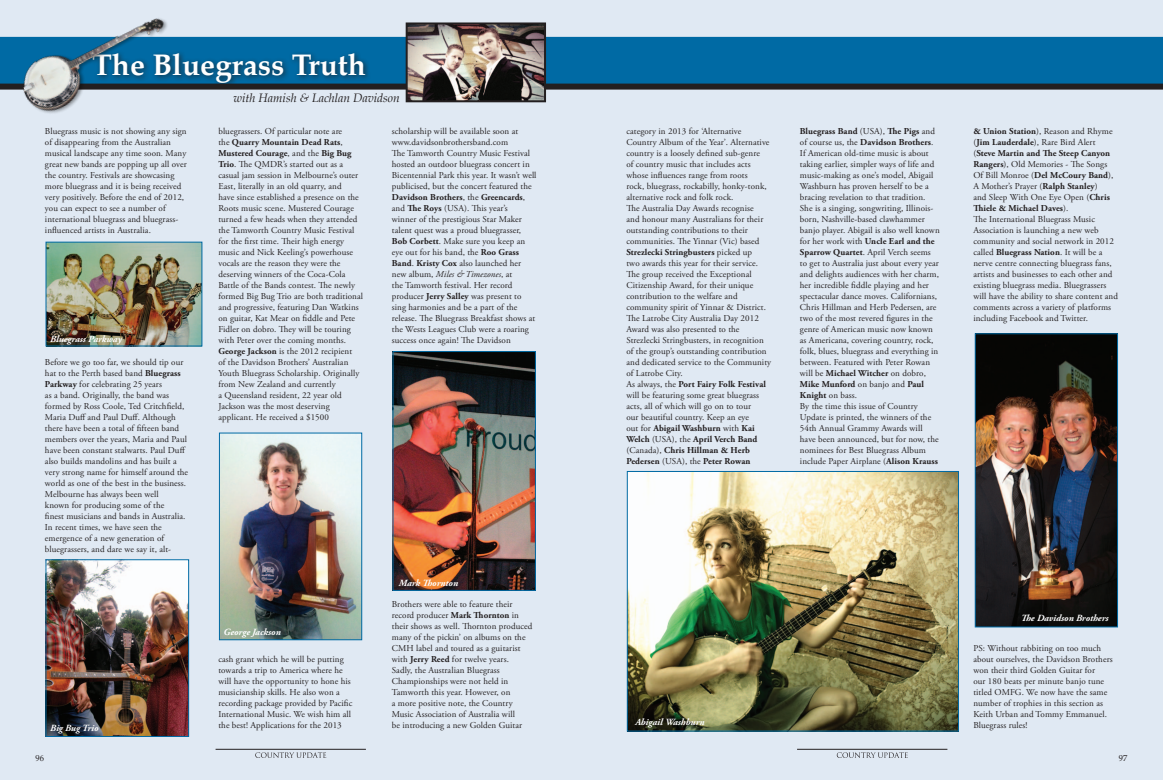
<style>
.page{position:relative;width:1163px;height:780px;background:#fff}
.page>*{position:absolute;margin:0;border:0;box-sizing:border-box;transform-origin:0 0}
.t1{font:700 29.7px "Palatino";color:#fff}
.t2{font:italic 12px "Palatino";color:#231f20}
.t3{font:italic 700 9.4px "Adobe Garamond Pro";color:#fff}
.t4{font:9px/11px "Adobe Garamond Pro";letter-spacing:.01em;color:#231f20}
.t5{font:8.5px "Palatino";color:#231f20}
.s1{font-weight:700}
.s2{font-style:italic}
</style>
<div class="page">
<div style="left:0;top:0;width:1162px;height:780px;background:#e0e9f3"></div>
<div style="left:198px;top:37px;width:964px;height:47px;background:#006aa4"></div>
<div style="left:0;top:84px;width:1162px;height:6px;background:#231f20"></div>
<div style="left:89px;top:50px;width:283px;height:40px;background:#231f20;opacity:.75"></div>
<img style="left:408px;top:25px;width:135px;height:74px">
<div style="left:405px;top:22px;width:141px;height:80px;border:2px solid #231f20"></div>
<img style="left:0;top:18px;width:198px;height:95px">
<hr style="left:797px;top:749px;width:150px;height:1px;background:#231f20">
<svg style="left:836px;top:752px;width:71px;height:6px"></svg>
<hr style="left:215px;top:749px;width:151px;height:1px;background:#231f20">
<svg style="left:255px;top:752px;width:71px;height:6px"></svg>
<img style="left:628px;top:473px;width:328px;height:256px">
<div style="left:626px;top:471px;width:332px;height:260px;border:1px solid #006aa4"></div>
<img style="left:47px;top:561px;width:140px;height:174px">
<div style="left:45px;top:559px;width:144px;height:178px;border:1px solid #006aa4"></div>
<img style="left:47px;top:243px;width:153px;height:101px">
<img style="left:221px;top:434px;width:139px;height:204px">
<div style="left:219px;top:432px;width:143px;height:208px;border:1px solid #006aa4"></div>
<img style="left:976px;top:335px;width:139px;height:290px">
<div style="left:974px;top:333px;width:143px;height:294px;border:1px solid #006aa4"></div>
<img style="left:394px;top:353px;width:140px;height:236px">
<div style="left:392px;top:351px;width:144px;height:240px;border:1px solid #006aa4"></div>
<h1 class="t1" style="left:92px;top:39px;width:275px">The Bluegrass Truth</h1>
<h2 class="t2" style="left:233px;top:89px;width:168px">with Hamish &amp; Lachlan Davidson</h2>
<p class="t4" style="left:45px;top:126px;width:143px">Bluegrass music is not showing any sign of disappearing from the Australian musical landscape any time soon. Many great new bands are popping up all over the country. Festivals are showcasing more bluegrass and it is being received very positively. Before the end of 2012, you can expect to see a number of international bluegrass and bluegrass&shy;influenced artists in Australia.</p>
<p class="t3" style="left:50px;top:333px;width:73px">Bluegrass Parkway</p>
<p class="t4" style="left:45px;top:357px;width:145px">Before we go too far, we should tip our hat to the Perth based band <span class="s1">Bluegrass Parkway</span> for celebrating 25 years<br>as a band. Originally, the band was formed by Ross Coole, Ted Critchfield, Maria Duff and Paul Duff. Although there have been a total of fifteen band members over the years, Maria and Paul have been constant stalwarts. Paul Duff also builds mandolins and has built a very strong name for himself around the world as one of the best in the business.<br>Melbourne has always been well<br>known for producing some of the<br>finest musicians and bands in Australia.<br>In recent times, we have seen the emergence of a new generation of bluegrassers, and dare we say it, alt-</p>
<p class="t3" style="left:50px;top:722px;width:50px">Big Bug Trio</p>
<p class="t4" style="left:218px;top:126px;width:146px">bluegrassers. Of particular note are<br>the <span class="s1">Quarry Mountain Dead Rats</span>, <span class="s1">Mustered Courage</span>, and the <span class="s1">Big Bug Trio</span>. The QMDR’s started out as a casual jam session in Melbourne’s outer East, literally in an old quarry, and<br>have since established a presence on the Roots music scene. Mustered Courage turned a few heads when they attended the Tamworth Country Music Festival for the first time. Their high energy music and Nick Keeling’s powerhouse vocals are the reason they were the deserving winners of the Coca-Cola Battle of the Bands contest. The newly formed Big Bug Trio are both traditional and progressive, featuring Dan Watkins on guitar, Kat Mear on fiddle and Pete Fidler on dobro. They will be touring with Peter over the coming months.<br><span class="s1">George Jackson</span> is the 2012 recipient<br>of the Davidson Brothers’ Australian Youth Bluegrass Scholarship. Originally from New Zealand and currently<br>a Queensland resident, 22 year old Jackson was the most deserving applicant. He received a $1500</p>
<p class="t4" style="left:392px;top:126px;width:146px">scholarship will be available soon at www.davidsonbrothersband.com<br>The Tamworth Country Music Festival hosted an outdoor bluegrass concert in Bicentennial Park this year. It wasn’t well publicised, but the concert featured the <span class="s1">Davidson Brothers</span>, the <span class="s1">Greencards</span>, and <span class="s1">The Roys</span> (USA). This year’s<br>winner of the prestigious Star Maker talent quest was a proud bluegrasser, <span class="s1">Bob Corbett</span>. Make sure you keep an eye out for his band, the <span class="s1">Roo Grass Band</span>. <span class="s1">Kristy Cox</span> also launched her new album, <span class="s2">Miles &amp; Timezones</span>, at<br>the Tamworth festival. Her record producer <span class="s1">Jerry Salley</span> was present to sing harmonies and be a part of the release. The Bluegrass Breakfast shows at the Wests Leagues Club were a roaring success once again! The Davidson</p>
<p class="t3" style="left:223px;top:626px;width:59px">George Jackson</p>
<p class="t4" style="left:218px;top:654px;width:135px">cash grant which he will be putting towards a trip to America where he will have the opportunity to hone his musicianship skills. He also won a recording package provided by Pacific International Music. We wish him all the best! Applications for the 2013</p>
<p class="t3" style="left:399px;top:577px;width:61px">Mark Thornton</p>
<p class="t4" style="left:392px;top:599px;width:142px">Brothers were able to feature their record producer <span class="s1">Mark Thornton</span> in their shows as well. Thornton produced many of the pickin’ on albums on the CMH label and toured as a guitarist with <span class="s1">Jerry Reed</span> for twelve years.<br>Sadly, the Australian Bluegrass Championships were not held in Tamworth this year. However, on<br>a more positive note, the Country Music Association of Australia will<br>be introducing a new Golden Guitar</p>
<p class="t4" style="left:626px;top:126px;width:146px">category in 2013 for ‘Alternative Country Album of the Year’. Alternative country is a loosely defined sub-genre<br>of country music that includes acts whose influences range from roots<br>rock, bluegrass, rockabilly, honky-tonk, alternative rock and folk rock.<br>The Australia Day Awards recognise<br>and honour many Australians for their outstanding contributions to their communities. The Yinnar (Vic) based <span class="s1">Strezlecki Stringbusters</span> picked up<br>two awards this year for their service.<br>The group received the Exceptional Citizenship Award, for their unique contribution to the welfare and community spirit of Yinnar &amp; District.<br>The Latrobe City Australia Day 2012<br>Award was also presented to the Strezlecki Stringbusters, in recognition of the group’s outstanding contribution and dedicated service to the Community of Latrobe City.<br>As always, the <span class="s1">Port Fairy Folk Festival </span>will be featuring some great bluegrass acts, all of which will go on to tour<br>our beautiful country. Keep an eye<br>out for <span class="s1">Abigail Washburn</span> with <span class="s1">Kai Welch</span> (USA), the <span class="s1">April Verch Band </span>(Canada), <span class="s1">Chris Hillman &amp; Herb Pedersen</span> (USA), the <span class="s1">Peter Rowan</span></p>
<p class="t4" style="left:799px;top:126px;width:141px"><span class="s1">Bluegrass Band</span> (USA), <span class="s1">The Pigs</span> and of course us, the <span class="s1">Davidson Brothers</span>.<br>If American old-time music is about taking earlier, simpler ways of life and music-making as one’s model, Abigail Washburn has proven herself to be a bracing revelation to that tradition.<br>She is a singing, songwriting, Illinois&shy;born, Nashville-based clawhammer banjo player. Abigail is also well known for her work with <span class="s1">Uncle Earl and the Sparrow Quartet</span>. April Verch seems to get to Australia just about every year and delights audiences with her charm, her incredible fiddle playing and her spectacular dance moves. Californians, Chris Hillman and Herb Pedersen, are two of the most revered figures in the genre of American music now known as Americana, covering country, rock, folk, blues, bluegrass and everything in between. Featured with Peter Rowan will be <span class="s1">Michael Witcher</span> on dobro, <span class="s1">Mike Munford</span> on banjo and <span class="s1">Paul Knight</span> on bass.<br>By the time this issue of Country Update is printed, the winners of the 54th Annual Grammy Awards will have been announced, but for now, the nominees for Best Bluegrass Album include Paper Airplane (<span class="s1">Alison Krauss</span></p>
<p class="t4" style="left:973px;top:126px;width:146px"><span class="s1">&amp; Union Station</span>), Reason and Rhyme (<span class="s1">Jim Lauderdale</span>), Rare Bird Alert (<span class="s1">Steve Martin and The Steep Canyon Rangers</span>), Old Memories - The Songs Of Bill Monroe (<span class="s1">Del McCoury Band</span>), A Mother’s Prayer (<span class="s1">Ralph Stanley</span>)<br>and Sleep With One Eye Open (<span class="s1">Chris Thiele &amp; Michael Daves</span>).<br>The International Bluegrass Music Association is launching a new web community and social network in 2012 called <span class="s1">Bluegrass Nation</span>. It will be a nerve centre connecting bluegrass fans, artists and businesses to each other and existing bluegrass media. Bluegrassers will have the ability to share content and comments across a variety of platforms including Facebook and Twitter.</p>
<p class="t3" style="left:635px;top:716px;width:71px">Abigail Washburn</p>
<p class="t3" style="left:1020px;top:612px;width:89px">The Davidson Brothers</p>
<p class="t4" style="left:973px;top:643px;width:141px">PS: Without rabbiting on too much about ourselves, the Davidson Brothers won their third Golden Guitar for<br>our 180 beats per minute banjo tune titled OMFG. We now have the same number of trophies in this section as<br>Keith Urban and Tommy Emmanuel.<br>Bluegrass rules!</p>
<p class="t5" style="left:35px;top:750px;width:10px">96</p>
<p class="t5" style="left:1118px;top:750px;width:10px">97</p>
</div>
